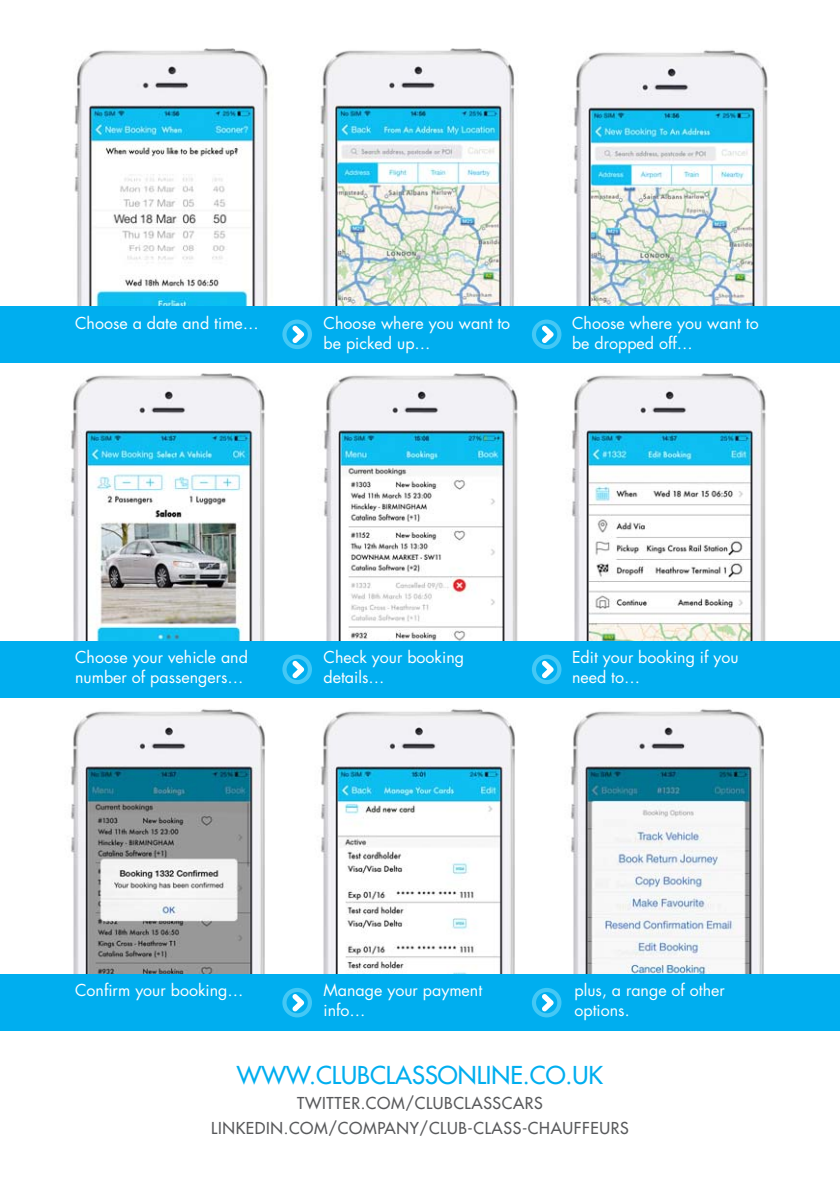
<style>
.page{position:relative;width:840px;height:1191px;background:#fff}
.page>*{position:absolute;margin:0;border:0;box-sizing:border-box;transform-origin:0 0}
.t1{font:24px "Futura";color:#00aeef}
.t2{font:16px/20.4px "Futura";color:#fff}
.t3{font:16px/25.2px "Futura";letter-spacing:.04em;color:#58595b;text-align:center}
</style>
<div class="page">
<img style="left:71px;top:709px;width:194px;height:265px">
<img style="left:321px;top:709px;width:194px;height:265px">
<img style="left:570px;top:709px;width:194px;height:265px">
<div style="left:0;top:974px;width:839px;height:57px;background:#00aeef"></div>
<img style="left:74px;top:49px;width:194px;height:257px">
<img style="left:320px;top:49px;width:195px;height:257px">
<img style="left:573px;top:50px;width:195px;height:256px">
<svg style="left:282px;top:988px;width:30px;height:29px"></svg>
<svg style="left:532px;top:988px;width:29px;height:29px"></svg>
<div style="left:0;top:306px;width:839px;height:57px;background:#00aeef"></div>
<img style="left:70px;top:373px;width:195px;height:268px">
<img style="left:323px;top:373px;width:195px;height:268px">
<img style="left:571px;top:373px;width:195px;height:268px">
<div style="left:0;top:641px;width:839px;height:56px;background:#00aeef"></div>
<svg style="left:282px;top:319px;width:30px;height:30px"></svg>
<svg style="left:532px;top:319px;width:29px;height:30px"></svg>
<svg style="left:282px;top:654px;width:30px;height:30px"></svg>
<svg style="left:532px;top:654px;width:29px;height:30px"></svg>
<p class="t2" style="left:75px;top:314px;width:185px">Choose a date and time…</p>
<p class="t2" style="left:323px;top:314px;width:188px">Choose where you want to be picked up…</p>
<p class="t2" style="left:571px;top:314px;width:188px">Choose where you want to be dropped off…</p>
<p class="t2" style="left:75px;top:648px;width:174px">Choose your vehicle and number of passengers…</p>
<p class="t2" style="left:323px;top:648px;width:142px">Check your booking details…</p>
<p class="t2" style="left:571px;top:648px;width:168px">Edit your booking if you need to…</p>
<p class="t2" style="left:75px;top:981px;width:170px">Confirm your booking…</p>
<p class="t2" style="left:323px;top:981px;width:160px">Manage your payment info…</p>
<p class="t2" style="left:574px;top:981px;width:152px">plus, a range of other options.</p>
<h1 class="t1" style="left:237px;top:1063px;width:367px">WWW.CLUBCLASSONLINE.CO.UK</h1>
<p class="t3" style="left:211px;top:1091px;width:418px">TWITTER.COM/CLUBCLASSCARS<br>LINKEDIN.COM/COMPANY/CLUB-CLASS-CHAUFFEURS</p>
</div>
